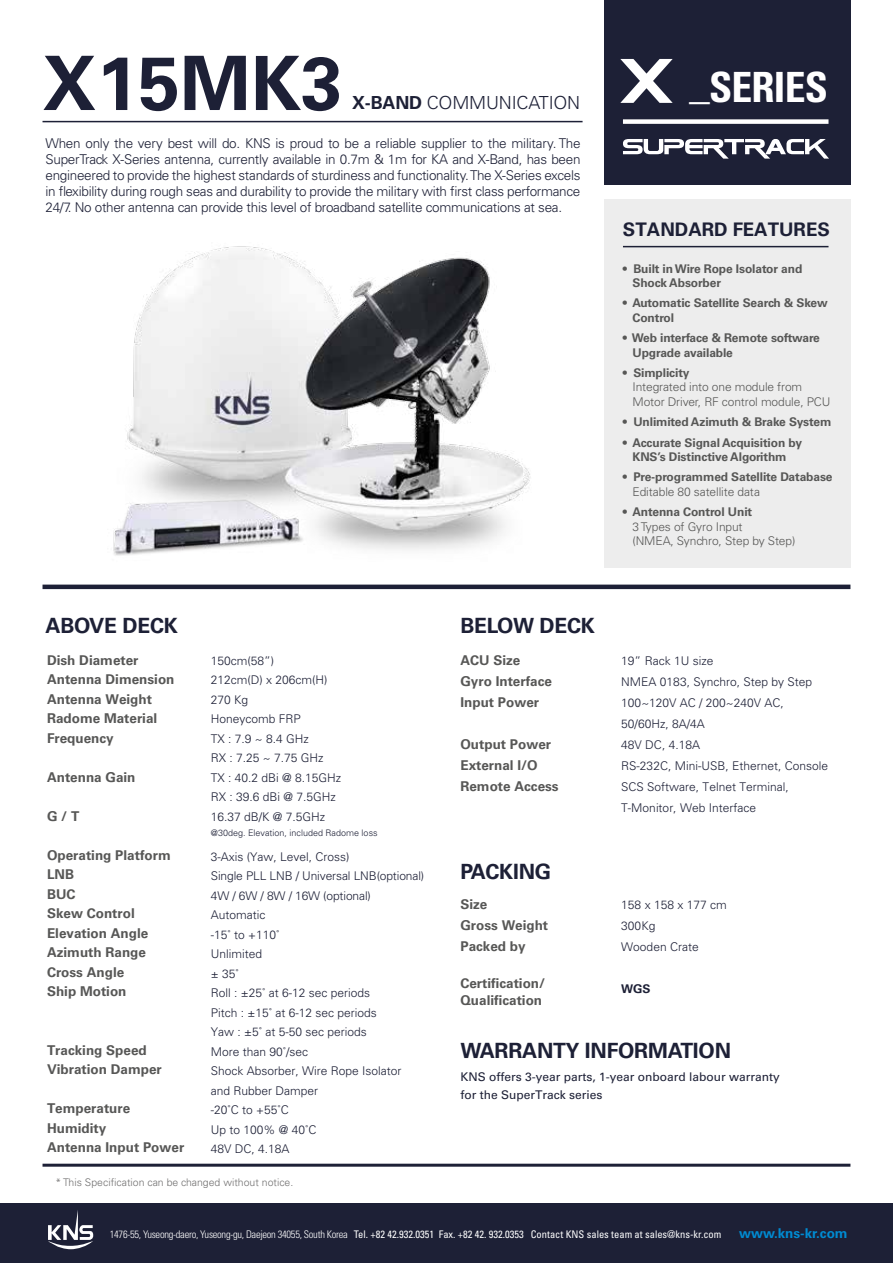
<style>
.page{position:relative;width:893px;height:1263px;background:#fff}
.page>*{position:absolute;margin:0;border:0;box-sizing:border-box;transform-origin:0 0}
.t1{font:700 75px "Univers LT Std";color:#1d2036}
.t2{font:700 condensed 41.7px "Univers LT Std";letter-spacing:-.02em;color:#fff}
.t3{font:700 21px "Univers LT Std";letter-spacing:-.01em;color:#1d2036}
.t4{font:700 18.75px "Univers LT Std";color:#1d2036}
.t5{font:300 18px "Univers LT Std";letter-spacing:-.01em;color:#1d2036}
.t6{font:300 13.5px/16.2px "Univers LT Std";letter-spacing:-.02em;color:#1d2036;text-align:justify}
.t7{font:700 13.5px/19.5px "Univers LT Std";color:#575756}
.t8{font:700 13.5px "Univers LT Std";color:#008bd2}
.t9{font:300 12px/19.5px "Univers LT Std";color:#1d2036}
.t10{font:700 12px/14.4px "Univers LT Std";letter-spacing:-.01em;color:#575756}
.t11{font:300 12px/14.4px "Univers LT Std";letter-spacing:-.01em;color:#575756}
.t12{font:12px/18px "Univers LT Std";color:#1d2036}
.t13{font:700 12px "Univers LT Std";color:#1d2036}
.t14{font:condensed 10.5px "Univers LT Std";color:#fff}
.t15{font:300 10.5px "Univers LT Std";color:#706f6f}
.t16{font:300 9px "Univers LT Std";color:#1d2036}
.s1{font-weight:700}
.s2{font-family:"Zebulon";font-weight:400;font-stretch:normal;font-size:64.2px}
.s3{font-weight:300}
</style>
<div class="page">
<div style="left:604px;top:0;width:246px;height:185px;background:#1d2036"></div>
<div style="left:604px;top:199px;width:246px;height:369px;background:#ededed"></div>
<svg style="left:623px;top:139px;width:206px;height:20px"></svg>
<div style="left:623px;top:119px;width:205px;height:5px;background:#fff"></div>
<hr style="left:43px;top:121px;width:540px;height:1px;background:#1d2036">
<hr style="left:43px;top:585px;width:807px;height:4px;background:#1d2036">
<hr style="left:43px;top:1164px;width:807px;height:3px;background:#1d2036">
<img style="left:113px;top:246px;width:418px;height:310px">
<hr style="left:623px;top:246px;width:205px;height:1px;background:#1d2036">
<div style="left:0;top:1204px;width:893px;height:59px;background:#1d2036"></div>
<svg style="left:48px;top:1210px;width:45px;height:39px"></svg>
<h1 class="t1" style="left:43px;top:39px;width:302px">X15MK3</h1>
<h3 class="t5" style="left:352px;top:91px;width:230px"><span class="s1">X-BAND</span> COMMUNICATION</h3>
<p class="t6" style="left:46px;top:135px;width:537px">When only the very best will do. KNS is proud to be a reliable supplier to the military. The SuperTrack X-Series antenna, currently available in 0.7m &amp; 1m for KA and X-Band, has been engineered to provide the highest standards of sturdiness and functionality. The X-Series excels in flexibility during rough seas and durability to provide the military with first class performance 24/7. No other antenna can provide this level of broadband satellite communications at sea.</p>
<h2 class="t2" style="left:623px;top:61px;width:206px"><span class="s2">X</span> _SERIES</h2>
<h3 class="t4" style="left:623px;top:219px;width:208px">STANDARD FEATURES</h3>
<p class="t10" style="left:632px;top:261px;width:171px;text-indent:-10px">• Built in Wire Rope Isolator and<br>Shock Absorber</p>
<p class="t10" style="left:632px;top:296px;width:197px;text-indent:-10px">• Automatic Satellite Search &amp; Skew<br>Control</p>
<p class="t10" style="left:632px;top:331px;width:189px;text-indent:-10px">• Web interface &amp; Remote software<br>Upgrade available</p>
<p class="t10" style="left:623px;top:366px;width:68px">• Simplicity</p>
<p class="t11" style="left:632px;top:380px;width:200px">Integrated into one module from<br>Motor Driver, RF control module, PCU</p>
<p class="t10" style="left:623px;top:415px;width:210px">• Unlimited Azimuth &amp; Brake System</p>
<p class="t10" style="left:623px;top:435px;width:181px;text-align:center">• Accurate Signal Acquisition by<br>KNS’s Distinctive Algorithm</p>
<p class="t10" style="left:623px;top:470px;width:211px">• Pre-programmed Satellite Database</p>
<p class="t11" style="left:632px;top:484px;width:129px">Editable 80 satellite data</p>
<p class="t10" style="left:623px;top:505px;width:131px">• Antenna Control Unit</p>
<p class="t11" style="left:632px;top:519px;width:164px">3 Types of Gyro Input<br>(NMEA, Synchro, Step by Step)</p>
<h3 class="t3" style="left:46px;top:613px;width:134px">ABOVE DECK</h3>
<h3 class="t3" style="left:460px;top:613px;width:136px">BELOW DECK</h3>
<p class="t7" style="left:47px;top:650px;width:129px">Dish Diameter<br>Antenna Dimension<br>Antenna Weight<br>Radome Material<br>Frequency</p>
<p class="t7" style="left:47px;top:767px;width:90px">Antenna Gain</p>
<p class="t7" style="left:47px;top:806px;width:34px">G / T</p>
<p class="t7" style="left:47px;top:845px;width:125px">Operating Platform<br>LNB<br>BUC<br>Skew Control<br>Elevation Angle<br>Azimuth Range<br>Cross Angle<br>Ship Motion</p>
<p class="t7" style="left:47px;top:1040px;width:116px">Tracking Speed<br>Vibration Damper</p>
<p class="t7" style="left:47px;top:1099px;width:139px">Temperature<br>Humidity<br>Antenna Input Power</p>
<p class="t9" style="left:211px;top:650px;width:132px">150cm(58”)<br>212cm(D) x 206cm(H)<br>270 Kg<br>Honeycomb FRP<br>TX : 7.9 ~ 8.4 GHz<br>RX : 7.25 ~ 7.75 GHz<br>TX : 40.2 dBi @ 8.15GHz<br>RX : 39.6 dBi @ 7.5GHz<br>16.37 dB/K @ 7.5GHz</p>
<p class="t7" style="left:460px;top:649px;width:93px;line-height:21px">ACU Size<br>Gyro Interface<br>Input Power</p>
<p class="t7" style="left:460px;top:733px;width:100px;line-height:21px">Output Power<br>External I/O<br>Remote Access</p>
<p class="t16" style="left:211px;top:827px;width:168px">@30deg. Elevation, included Radome loss</p>
<p class="t9" style="left:621px;top:650px;width:208px;line-height:21px">19” Rack 1U size<br>NMEA 0183, Synchro, Step by Step<br>100~120V AC / 200~240V AC,<br>50/60Hz, 8A/4A<br>48V DC, 4.18A<br>RS-232C, Mini-USB, Ethernet, Console<br>SCS Software, Telnet Terminal,<br>T-Monitor, Web Interface</p>
<p class="t9" style="left:211px;top:847px;width:215px">3-Axis (Yaw, Level, Cross)<br>Single PLL LNB / Universal LNB(optional)<br>4W / 6W / 8W / 16W (optional)<br>Automatic<br>-15˚ to +110˚<br>Unlimited<br>± 35˚<br>Roll : ±25˚ at 6-12 sec periods<br>Pitch : ±15˚ at 6-12 sec periods<br>Yaw : ±5˚ at 5-50 sec periods<br>More than 90˚/sec<br>Shock Absorber, Wire Rope Isolator<br>and Rubber Damper<br>-20˚C to +55˚C<br>Up to 100% @ 40˚C<br>48V DC, 4.18A</p>
<h3 class="t3" style="left:460px;top:859px;width:92px">PACKING</h3>
<p class="t7" style="left:460px;top:894px;width:89px;line-height:21px">Size<br>Gross Weight<br>Packed by</p>
<p class="t7" style="left:460px;top:975px;width:86px;line-height:16.2px">Certification/<br>Qualification</p>
<p class="t9" style="left:621px;top:894px;width:107px;line-height:21px">158 x 158 x 177 cm<br>300Kg<br>Wooden Crate</p>
<p class="t13" style="left:621px;top:981px;width:31px">WGS</p>
<h3 class="t3" style="left:460px;top:1038px;width:272px">WARRANTY INFORMATION</h3>
<p class="t12" style="left:460px;top:1068px;width:321px">KNS offers 3-year parts, 1-year onboard labour warranty for the SuperTrack series</p>
<p class="t15" style="left:56px;top:1176px;width:239px">* This Specification can be changed without notice.</p>
<p class="t14" style="left:110px;top:1227px;width:613px"><span class="s3">1476-55, Yuseong-daero, Yuseong-gu, Daejeon 34055, South Korea</span> Tel. +82 42.932.0351 Fax. +82 42. 932.0353 Contact KNS sales team at sales@kns-kr.com</p>
<p class="t8" style="left:739px;top:1225px;width:110px">www.kns-kr.com</p>
</div>
